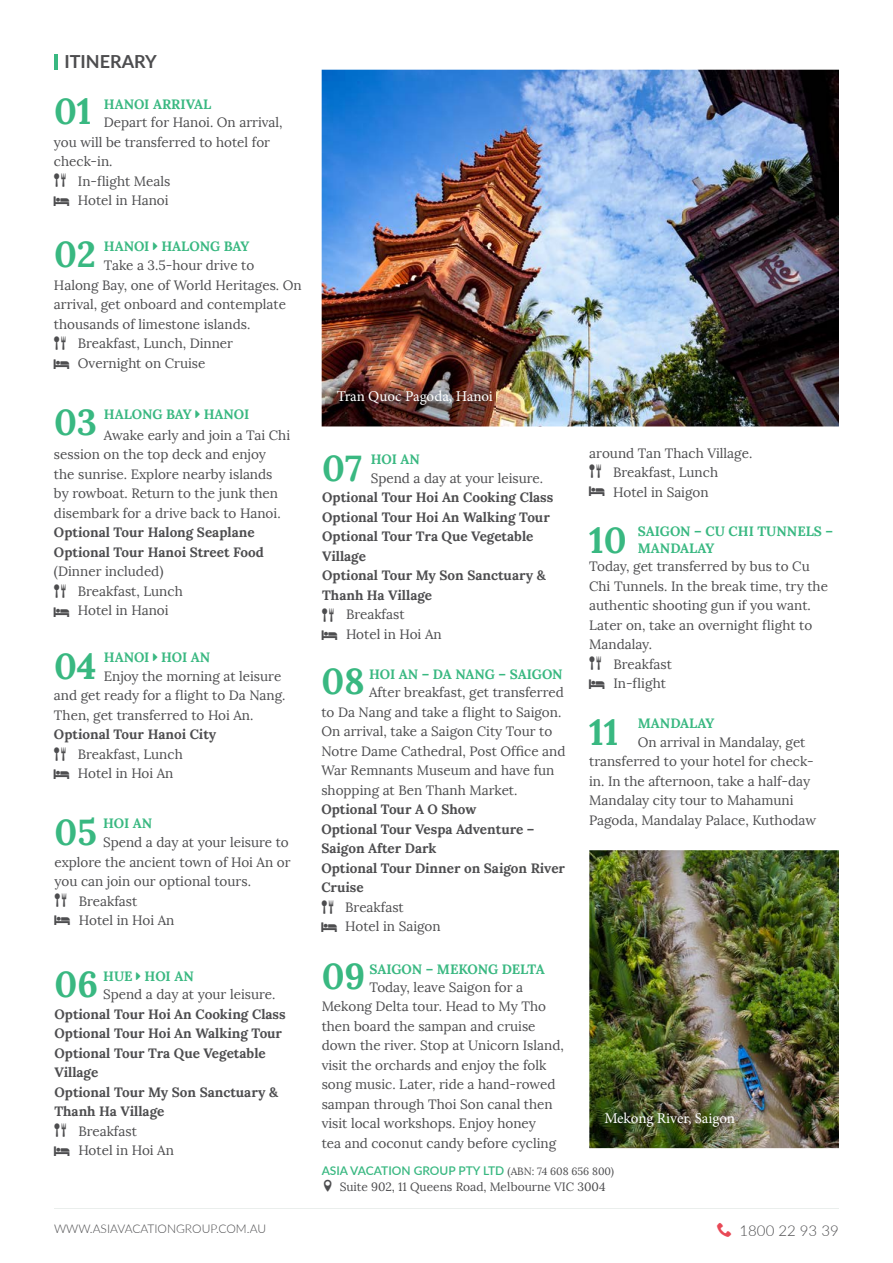
<style>
.page{position:relative;width:893px;height:1263px;background:#fff}
.page>*{position:absolute;margin:0;border:0;box-sizing:border-box;transform-origin:0 0}
.t1{font:700 36px "Lora";color:#39b881}
.t2{font:700 18px "Lato";color:#4d4d4f}
.t3{font:15px "Minion Pro";letter-spacing:-.01em;color:#fff}
.t4{font:300 15px "Lato";color:#4d4d4f}
.t5{font:13.5px/19.5px "Lora";color:#4d4d4f}
.t6{font:700 13.5px/19.5px "Lora";color:#4d4d4f}
.t7{font:700 13.5px/16.2px "Lora";color:#39b881}
.t8{font:13.5px "Ico Moon Free";color:#4d4d4f}
.t9{font:12px "Lora";color:#4d4d4f}
.t10{font:600 12px "Lato";color:#39b881}
.t11{font:300 12px "Lato";color:#4d4d4f}
.s1{font-family:"Lora";font-weight:400;font-size:10.5px;color:#4d4d4f}
.s2{color:#e84956}
</style>
<div class="page">
<hr style="left:54px;top:54px;width:3px;height:16px;background:#39b881">
<img style="left:322px;top:70px;width:517px;height:356px">
<img style="left:325px;top:388px;width:170px;height:29px">
<img style="left:589px;top:850px;width:250px;height:298px">
<img style="left:593px;top:1109px;width:144px;height:30px">
<hr style="left:54px;top:1208px;width:785px;height:1px;background:#eaeeec">
<h2 class="t2" style="left:64px;top:49px;width:94px">ITINERARY</h2>
<h1 class="t1" style="left:54px;top:88px;width:39px">01</h1>
<p class="t7" style="left:104px;top:96px;width:109px">HANOI ARRIVAL</p>
<p class="t5" style="left:104px;top:113px;width:180px">Depart for Hanoi. On arrival,</p>
<p class="t5" style="left:54px;top:132px;width:218px">you will be transferred to hotel for</p>
<p class="t5" style="left:54px;top:152px;width:60px">check-in.</p>
<p class="t5" style="left:78px;top:171px;width:94px">In-flight Meals</p>
<p class="t5" style="left:78px;top:191px;width:92px">Hotel in Hanoi</p>
<p class="t8" style="left:54px;top:174px;width:15px">▲□□</p>
<h1 class="t1" style="left:54px;top:231px;width:44px">02</h1>
<p class="t7" style="left:104px;top:238px;width:147px">HANOI HALONG BAY</p>
<p class="t5" style="left:104px;top:256px;width:152px">Take a 3.5-hour drive to</p>
<p class="t5" style="left:54px;top:275px;width:249px">Halong Bay, one of World Heritages. On</p>
<p class="t5" style="left:54px;top:295px;width:234px">arrival, get onboard and contemplate</p>
<p class="t5" style="left:54px;top:314px;width:198px">thousands of limestone islands.</p>
<p class="t5" style="left:78px;top:334px;width:157px">Breakfast, Lunch, Dinner</p>
<p class="t5" style="left:78px;top:353px;width:129px">Overnight on Cruise</p>
<p class="t8" style="left:54px;top:337px;width:15px">▲□□</p>
<h1 class="t1" style="left:54px;top:399px;width:45px">03</h1>
<p class="t7" style="left:104px;top:406px;width:147px">HALONG BAY HANOI</p>
<p class="t5" style="left:54px;top:425px;width:238px;text-indent:50px">Awake early and join a Tai Chi session on the top deck and enjoy<br>the sunrise. Explore nearby islands by rowboat. Return to the junk then disembark for a drive back to Hanoi.</p>
<p class="t6" style="left:54px;top:523px;width:211px">Optional Tour Halong Seaplane<br>Optional Tour Hanoi Street Food</p>
<p class="t5" style="left:78px;top:562px;width:106px;text-indent:-24px">(Dinner included)<br>Breakfast, Lunch<br>Hotel in Hanoi</p>
<p class="t8" style="left:54px;top:584px;width:15px">▲□□</p>
<h1 class="t1" style="left:54px;top:643px;width:44px">04</h1>
<p class="t7" style="left:104px;top:649px;width:108px">HANOI HOI AN</p>
<p class="t5" style="left:54px;top:666px;width:233px;text-indent:50px">Enjoy the morning at leisure and get ready for a flight to Da Nang.<br>Then, get transferred to Hoi An.</p>
<p class="t6" style="left:54px;top:724px;width:164px">Optional Tour Hanoi City</p>
<p class="t5" style="left:78px;top:744px;width:106px">Breakfast, Lunch<br>Hotel in Hoi An</p>
<p class="t8" style="left:54px;top:747px;width:15px">▲□□</p>
<h1 class="t1" style="left:55px;top:809px;width:44px">05</h1>
<p class="t7" style="left:103px;top:815px;width:51px">HOI AN</p>
<p class="t5" style="left:103px;top:832px;width:187px">Spend a day at your leisure to</p>
<p class="t5" style="left:54px;top:852px;width:238px">explore the ancient town of Hoi An or</p>
<p class="t5" style="left:54px;top:871px;width:198px">you can join our optional tours.</p>
<p class="t5" style="left:79px;top:891px;width:60px">Breakfast</p>
<p class="t5" style="left:79px;top:910px;width:97px">Hotel in Hoi An</p>
<p class="t8" style="left:54px;top:893px;width:15px">▲□□</p>
<h1 class="t1" style="left:55px;top:961px;width:45px">06</h1>
<p class="t7" style="left:103px;top:968px;width:92px">HUE HOI AN</p>
<p class="t5" style="left:103px;top:985px;width:174px">Spend a day at your leisure.</p>
<p class="t6" style="left:54px;top:1004px;width:233px">Optional Tour Hoi An Cooking Class<br>Optional Tour Hoi An Walking Tour<br>Optional Tour Tra Que Vegetable<br>Village<br>Optional Tour My Son Sanctuary &amp;<br>Thanh Ha Village</p>
<p class="t5" style="left:78px;top:1121px;width:97px">Breakfast<br>Hotel in Hoi An</p>
<p class="t8" style="left:54px;top:1124px;width:15px">▲□□</p>
<p class="t3" style="left:337px;top:387px;width:158px">Tran Quoc Pagoda, Hanoi</p>
<h1 class="t1" style="left:322px;top:445px;width:41px">07</h1>
<p class="t7" style="left:371px;top:451px;width:51px">HOI AN</p>
<p class="t5" style="left:371px;top:468px;width:174px">Spend a day at your leisure.</p>
<p class="t6" style="left:322px;top:488px;width:233px">Optional Tour Hoi An Cooking Class<br>Optional Tour Hoi An Walking Tour<br>Optional Tour Tra Que Vegetable<br>Village<br>Optional Tour My Son Sanctuary &amp;<br>Thanh Ha Village</p>
<p class="t5" style="left:346px;top:605px;width:97px">Breakfast<br>Hotel in Hoi An</p>
<p class="t8" style="left:322px;top:608px;width:15px">▲□□</p>
<h1 class="t1" style="left:321px;top:658px;width:45px">08</h1>
<p class="t7" style="left:369px;top:666px;width:195px">HOI AN – DA NANG – SAIGON</p>
<p class="t5" style="left:321px;top:683px;width:246px;text-indent:48px">After breakfast, get transferred to Da Nang and take a flight to Saigon.<br>On arrival, take a Saigon City Tour to Notre Dame Cathedral, Post Office and War Remnants Museum and have fun shopping at Ben Thanh Market.</p>
<p class="t6" style="left:321px;top:800px;width:245px">Optional Tour A O Show<br>Optional Tour Vespa Adventure –<br>Saigon After Dark<br>Optional Tour Dinner on Saigon River<br>Cruise</p>
<p class="t5" style="left:345px;top:897px;width:97px">Breakfast<br>Hotel in Saigon</p>
<p class="t8" style="left:321px;top:900px;width:15px">▲□□</p>
<h1 class="t1" style="left:322px;top:953px;width:45px">09</h1>
<p class="t7" style="left:369px;top:961px;width:177px">SAIGON – MEKONG DELTA</p>
<p class="t5" style="left:322px;top:977px;width:244px;text-indent:48px">Today, leave Saigon for a Mekong Delta tour. Head to My Tho then board the sampan and cruise down the river. Stop at Unicorn Island, visit the orchards and enjoy the folk song music. Later, ride a hand-rowed sampan through Thoi Son canal then visit local workshops. Enjoy honey<br>tea and coconut candy before cycling</p>
<p class="t5" style="left:613px;top:443px;width:141px;text-indent:-24px">around Tan Thach Village.<br>Breakfast, Lunch<br>Hotel in Saigon</p>
<p class="t8" style="left:589px;top:464px;width:15px">▲□□</p>
<h1 class="t1" style="left:589px;top:517px;width:39px">10</h1>
<p class="t7" style="left:638px;top:523px;width:197px">SAIGON – CU CHI TUNNELS –<br>MANDALAY</p>
<p class="t5" style="left:589px;top:557px;width:222px">Today, get transferred by bus to Cu</p>
<p class="t5" style="left:589px;top:576px;width:240px">Chi Tunnels. In the break time, try the</p>
<p class="t5" style="left:589px;top:596px;width:223px">authentic shooting gun if you want.</p>
<p class="t5" style="left:589px;top:615px;width:225px">Later on, take an overnight flight to</p>
<p class="t5" style="left:589px;top:635px;width:65px">Mandalay.</p>
<p class="t5" style="left:613px;top:654px;width:60px">Breakfast</p>
<p class="t5" style="left:613px;top:674px;width:54px">In-flight</p>
<p class="t8" style="left:589px;top:657px;width:15px">▲□□</p>
<h1 class="t1" style="left:589px;top:708px;width:31px">11</h1>
<p class="t7" style="left:638px;top:715px;width:78px">MANDALAY</p>
<p class="t5" style="left:589px;top:732px;width:229px;text-indent:49px">On arrival in Mandalay, get transferred to your hotel for check&shy;in. In the afternoon, take a half-day Mandalay city tour to Mahamuni Pagoda, Mandalay Palace, Kuthodaw</p>
<p class="t3" style="left:604px;top:1108px;width:132px">Mekong River, Saigon</p>
<p class="t10" style="left:322px;top:1161px;width:294px">ASIA VACATION GROUP PTY LTD <span class="s1">(ABN: 74 608 656 800)</span></p>
<p class="t9" style="left:322px;top:1179px;width:285px">●□▼□■ Suite 902, 11 Queens Road, Melbourne VIC 3004</p>
<p class="t11" style="left:54px;top:1220px;width:214px">WWW.ASIAVACATIONGROUP.COM.AU</p>
<p class="t4" style="left:717px;top:1220px;width:123px"><span class="s2">□■</span> 1800 22 93 39</p>
</div>
